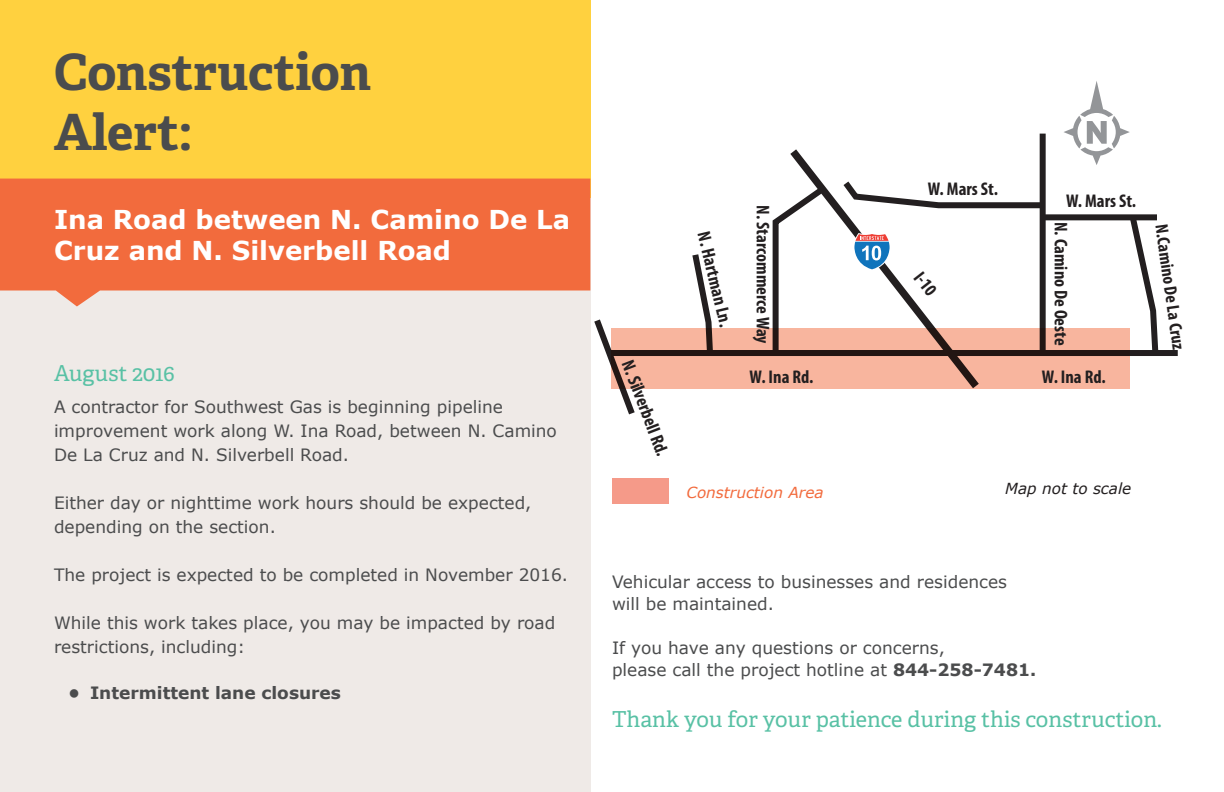
<style>
.page{position:relative;width:1224px;height:792px;background:#fff}
.page>*{position:absolute;margin:0;border:0;box-sizing:border-box;transform-origin:0 0}
.t1{font:700 50px "Adelle PE";color:#4b4c4d}
.t2{font:700 26px/31.2px "Verdana";color:#fff}
.t3{font:22px "Adelle PE";color:#59c1a5}
.t4{font:700 condensed 18.4px "Myriad Pro";color:#231f20}
.t5{font:700 condensed 18px "Myriad Pro";color:#231f20}
.t6{font:17px/24px "Verdana";color:#4b4c4d}
.t7{font:700 17px "Verdana";color:#4b4c4d}
.t8{font:italic 15.2px "Verdana";color:#f26b3d}
.t9{font:italic 15.2px "Verdana";color:#231f20}
.s1{font-weight:700}
</style>
<div class="page">
<div style="left:0;top:0;width:590px;height:282px;background:#ffd13f"></div>
<div style="left:0;top:198px;width:590px;height:594px;background:#efeae7"></div>
<svg style="left:0;top:179px;width:590px;height:127px;background:#f17950"></svg>
<svg style="left:1064px;top:81px;width:66px;height:84px"></svg>
<svg style="left:790px;top:149px;width:146px;height:179px"></svg>
<svg style="left:838px;top:175px;width:202px;height:36px"></svg>
<div style="left:610px;top:350px;width:568px;height:6px;background:#231f20"></div>
<div style="left:1040px;top:134px;width:6px;height:220px;background:#231f20"></div>
<svg style="left:1126px;top:220px;width:33px;height:130px"></svg>
<div style="left:1045px;top:214px;width:112px;height:6px;background:#231f20"></div>
<svg style="left:772px;top:182px;width:58px;height:146px"></svg>
<svg style="left:692px;top:254px;width:20px;height:74px"></svg>
<svg style="left:590px;top:313px;width:50px;height:108px"></svg>
<svg style="left:612px;top:328px;width:518px;height:60px;background:#db9f8b"></svg>
<svg style="left:853px;top:233px;width:38px;height:37px"></svg>
<div style="left:612px;top:478px;width:57px;height:26px;background:#f59a89"></div>
<p class="t1" style="left:54px;top:36px;width:318px">Construction</p>
<p class="t1" style="left:54px;top:96px;width:140px">Alert:</p>
<p class="t2" style="left:54px;top:204px;width:518px">Ina Road between N. Camino De La<br>Cruz and N. Silverbell Road</p>
<p class="t3" style="left:54px;top:357px;width:122px">August 2016</p>
<p class="t6" style="left:54px;top:395px;width:504px">A contractor for Southwest Gas is beginning pipeline improvement work along W. Ina Road, between N. Camino<br>De La Cruz and N. Silverbell Road.</p>
<p class="t6" style="left:54px;top:491px;width:479px">Either day or nighttime work hours should be expected, depending on the section.</p>
<p class="t6" style="left:54px;top:563px;width:516px">The project is expected to be completed in November 2016.</p>
<p class="t6" style="left:54px;top:611px;width:503px">While this work takes place, you may be impacted by road restrictions, including:</p>
<p class="t7" style="left:68px;top:682px;width:275px">• Intermittent lane closures</p>
<p class="t4" style="left:637px;top:357px;width:102px;rotate:69deg">N. Silverbell Rd.</p>
<p class="t4" style="left:714px;top:230px;width:99px;rotate:77deg">N. Hartman Ln.</p>
<p class="t4" style="left:773px;top:205px;width:140px;rotate:90deg">N. Starcommerce Way</p>
<p class="t4" style="left:928px;top:178px;width:72px">W. Mars St.</p>
<p class="t4" style="left:926px;top:268px;width:27px;rotate:52deg">I-10</p>
<p class="t4" style="left:1066px;top:191px;width:72px">W. Mars St.</p>
<p class="t4" style="left:1071px;top:222px;width:125px;rotate:90deg">N. Camino De Oeste</p>
<p class="t5" style="left:1171px;top:222px;width:128px;rotate:82deg">N.Camino De La Cruz</p>
<p class="t4" style="left:750px;top:366px;width:65px">W. Ina Rd.</p>
<p class="t4" style="left:1042px;top:366px;width:65px">W. Ina Rd.</p>
<p class="t8" style="left:686px;top:483px;width:139px">Construction Area</p>
<p class="t9" style="left:1005px;top:479px;width:128px">Map not to scale</p>
<p class="t6" style="left:612px;top:571px;width:397px;line-height:22px">Vehicular access to businesses and residences will be maintained.</p>
<p class="t6" style="left:612px;top:637px;width:426px;line-height:22px">If you have any questions or concerns,<br>please call the project hotline at <span class="s1">844-258-7481.</span></p>
<p class="t3" style="left:612px;top:703px;width:551px">Thank you for your patience during this construction.</p>
</div>
